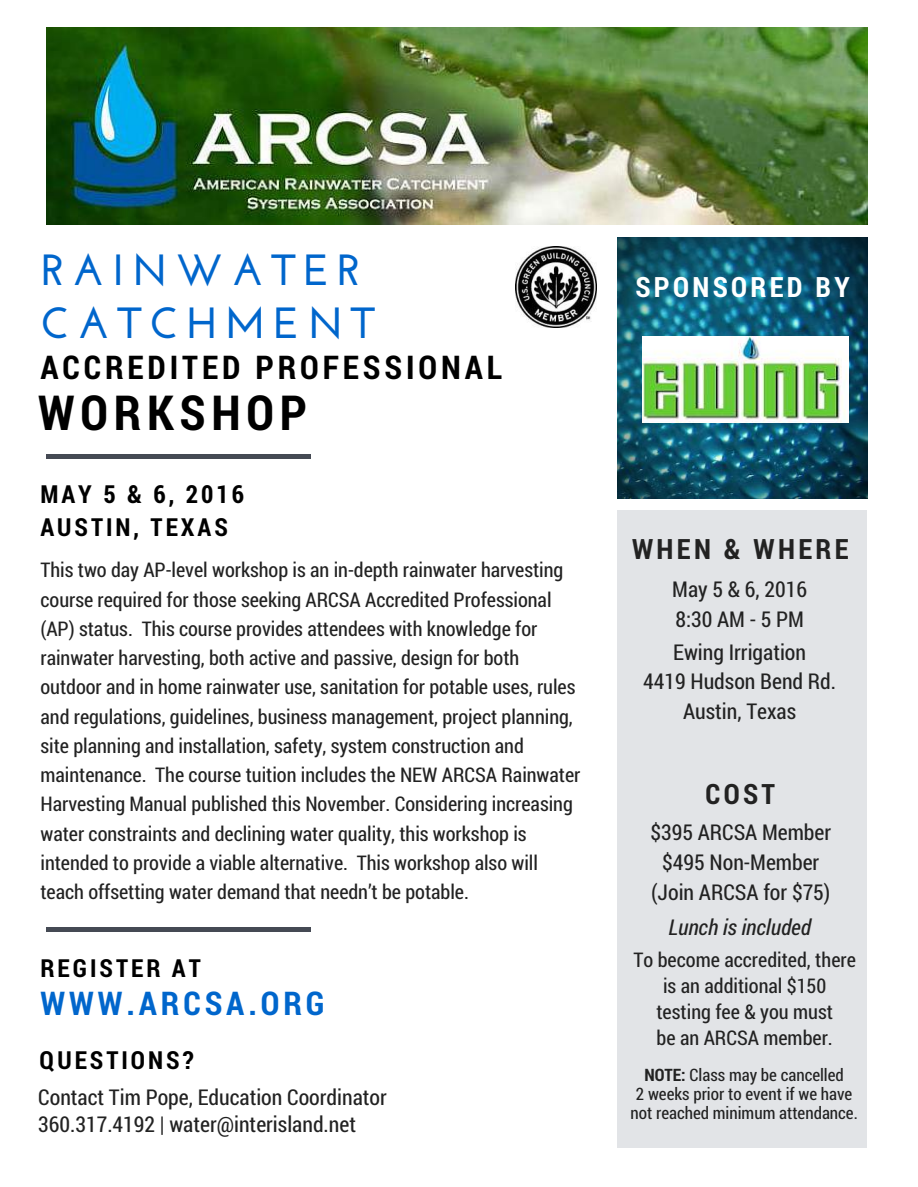
<style>
.page{position:relative;width:918px;height:1187px;background:#fff}
.page>*{position:absolute;margin:0;border:0;box-sizing:border-box;transform-origin:0 0}
.t1{font:700 48.3px "Roboto Condensed";letter-spacing:.12em;color:#000}
.t2{font:700 43.65px/52.8px "Josefin Sans";letter-spacing:.18em;color:#06c}
.t3{font:700 32.7px "Roboto Condensed";letter-spacing:.12em;color:#000}
.t4{font:700 32.7px "Roboto Condensed";letter-spacing:.12em;color:#06c}
.t5{font:700 28.05px "Roboto Condensed";letter-spacing:.12em;color:#222}
.t6{font:700 28.05px "Roboto Condensed";letter-spacing:.12em;color:#fff}
.t7{font:700 24.9px/33.8px "Roboto Condensed";letter-spacing:.12em;color:#000}
.t8{font:21.75px/29.2px "Roboto Condensed";color:#222;text-align:center}
.t9{font:italic 21.75px "Roboto Condensed";color:#222}
.t10{font:20.25px/29.2px "Roboto Condensed";color:#222}
.t11{font:17.1px/19.2px "Roboto Condensed";color:#222;text-align:center}
.s1{font-weight:700}
</style>
<div class="page">
<div style="left:618px;top:510px;width:249px;height:637px;background:#e2e4e7"></div>
<div style="left:46px;top:454px;width:265px;height:5px;background:#454a54"></div>
<hr style="left:46px;top:927px;width:265px;height:4px;background:#454a54">
<img style="left:618px;top:237px;width:249px;height:261px">
<img style="left:46px;top:28px;width:821px;height:197px">
<img style="left:515px;top:246px;width:81px;height:81px">
<img style="left:642px;top:336px;width:206px;height:87px">
<h2 class="t2" style="left:40px;top:248px;width:336px">RAINWATER<br>CATCHMENT</h2>
<h3 class="t3" style="left:40px;top:345px;width:463px">ACCREDITED PROFESSIONAL</h3>
<h1 class="t1" style="left:38px;top:379px;width:270px">WORKSHOP</h1>
<p class="t7" style="left:40px;top:476px;width:205px">MAY 5 &amp; 6, 2016<br>AUSTIN, TEXAS</p>
<p class="t10" style="left:40px;top:555px;width:541px">This two day AP-level workshop is an in-depth rainwater harvesting course required for those seeking ARCSA Accredited Professional (AP) status. This course provides attendees with knowledge for rainwater harvesting, both active and passive, design for both outdoor and in home rainwater use, sanitation for potable uses, rules and regulations, guidelines, business management, project planning, site planning and installation, safety, system construction and maintenance. The course tuition includes the NEW ARCSA Rainwater Harvesting Manual published this November. Considering increasing water constraints and declining water quality, this workshop is intended to provide a viable alternative. This workshop also will teach offsetting water demand that needn’t be potable.</p>
<p class="t7" style="left:40px;top:950px;width:162px">REGISTER AT</p>
<h3 class="t4" style="left:40px;top:980px;width:286px">WWW.ARCSA.ORG</h3>
<p class="t7" style="left:39px;top:1042px;width:156px">QUESTIONS?</p>
<p class="t8" style="left:38px;top:1082px;width:350px;line-height:27px;text-align:left">Contact Tim Pope, Education Coordinator<br>360.317.4192 | water@interisland.net</p>
<h3 class="t6" style="left:635px;top:267px;width:216px">SPONSORED BY</h3>
<h3 class="t5" style="left:632px;top:529px;width:218px">WHEN &amp; WHERE</h3>
<p class="t8" style="left:672px;top:574px;width:136px">May 5 &amp; 6, 2016</p>
<p class="t8" style="left:675px;top:603px;width:130px">8:30 AM - 5 PM</p>
<p class="t8" style="left:643px;top:637px;width:195px">Ewing Irrigation<br>4419 Hudson Bend Rd.<br>Austin, Texas</p>
<h3 class="t5" style="left:705px;top:775px;width:71px">COST</h3>
<p class="t8" style="left:650px;top:816px;width:182px;line-height:30.3px">$395 ARCSA Member $495 Non-Member (Join ARCSA for $75)</p>
<p class="t9" style="left:668px;top:912px;width:144px">Lunch is included</p>
<p class="t10" style="left:634px;top:946px;width:224px;line-height:25.8px;text-align:center">To become accredited, there is an additional $150 testing fee &amp; you must<br>be an ARCSA member.</p>
<p class="t11" style="left:630px;top:1064px;width:229px"><span class="s1">NOTE:</span> Class may be cancelled<br>2 weeks prior to event if we have not reached minimum attendance.</p>
</div>
